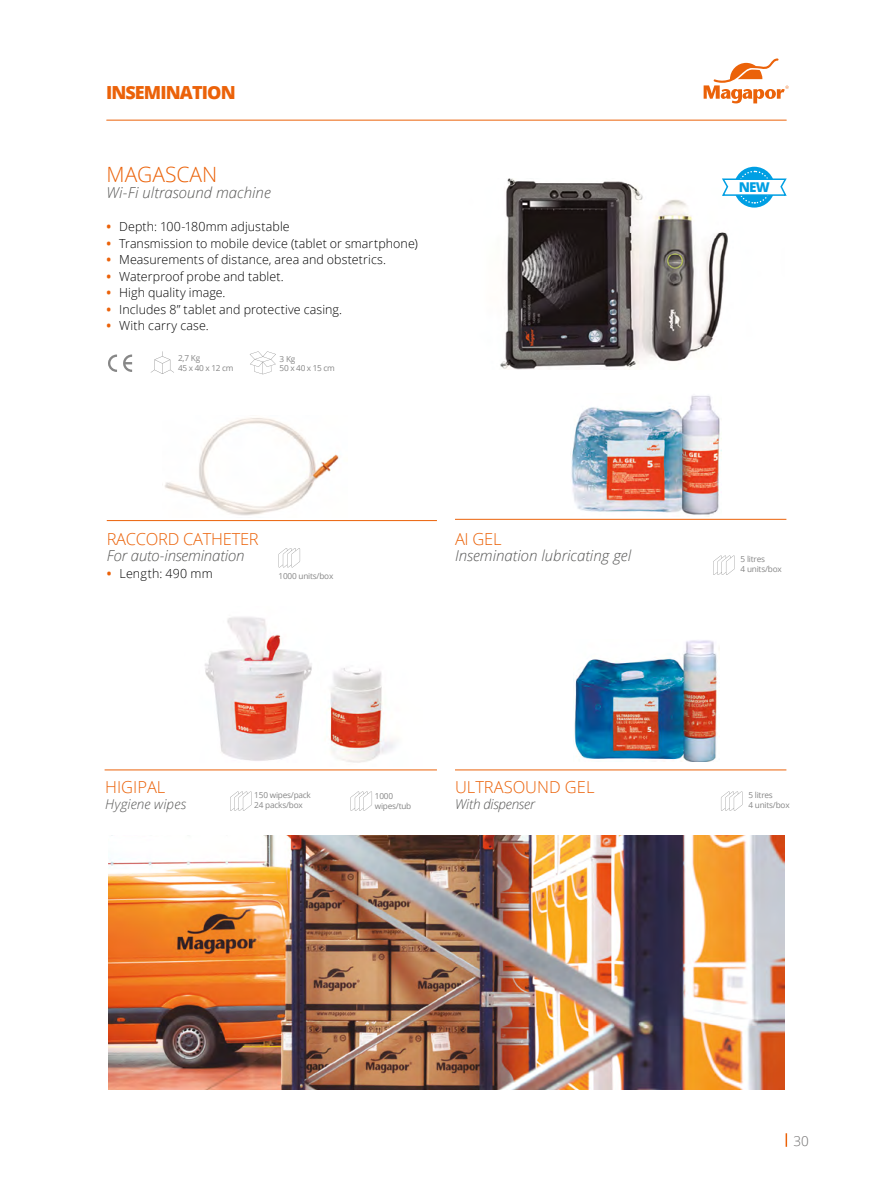
<style>
.page{position:relative;width:893px;height:1200px;background:#fff}
.page>*{position:absolute;margin:0;border:0;box-sizing:border-box;transform-origin:0 0}
.t1{font:300 21px "Open Sans";color:#eb6209}
.t2{font:800 18px "Open Sans";letter-spacing:-.05em;color:#eb6209}
.t3{font:300 16.5px "Open Sans";color:#eb6209}
.t4{font:italic 300 15px "Open Sans";color:#575756}
.t5{font:italic 300 13.5px "Open Sans";letter-spacing:-.01em;color:#575756}
.t6{font:800 13.5px "Open Sans";color:#009fe3}
.t7{font:300 13.5px "Open Sans";color:#706f6f}
.t8{font:300 12.45px "Open Sans";letter-spacing:.005em;color:#000}
.t9{font:8.25px/9.9px "Open Sans";letter-spacing:-.025em;color:#878787}
.s1{font-weight:700;color:#eb6209}
</style>
<div class="page">
<hr style="left:107px;top:120px;width:679px;height:1px;background:#eb6209">
<svg style="left:704px;top:58px;width:85px;height:45px"></svg>
<svg style="left:786px;top:1133px;width:1px;height:13px"></svg>
<img style="left:571px;top:395px;width:150px;height:120px">
<img style="left:574px;top:640px;width:145px;height:121px">
<img style="left:205px;top:617px;width:107px;height:144px">
<img style="left:164px;top:418px;width:175px;height:98px">
<hr style="left:105px;top:769px;width:332px;height:1px;background:#eb6209">
<hr style="left:455px;top:519px;width:331px;height:1px;background:#eb6209">
<hr style="left:455px;top:769px;width:331px;height:1px;background:#eb6209">
<hr style="left:107px;top:520px;width:330px;height:1px;background:#eb6209">
<img style="left:328px;top:668px;width:67px;height:95px">
<img style="left:500px;top:178px;width:266px;height:191px">
<img style="left:108px;top:835px;width:677px;height:254px">
<svg style="left:230px;top:791px;width:22px;height:19px"></svg>
<svg style="left:713px;top:555px;width:22px;height:20px"></svg>
<svg style="left:721px;top:791px;width:21px;height:19px"></svg>
<svg style="left:350px;top:791px;width:22px;height:19px"></svg>
<svg style="left:279px;top:548px;width:21px;height:19px"></svg>
<div style="left:734px;top:167px;width:41px;height:40px;background:#009fe3;border-radius:50%"></div>
<svg style="left:721px;top:170px;width:66px;height:34px"></svg>
<svg style="left:108px;top:354px;width:9px;height:18px"></svg>
<svg style="left:123px;top:354px;width:9px;height:18px"></svg>
<svg style="left:250px;top:351px;width:26px;height:23px"></svg>
<svg style="left:151px;top:351px;width:23px;height:23px"></svg>
<h2 class="t2" style="left:106px;top:79px;width:131px">INSEMINATION</h2>
<h1 class="t1" style="left:107px;top:159px;width:112px">MAGASCAN</h1>
<p class="t4" style="left:107px;top:182px;width:166px">Wi-Fi ultrasound machine</p>
<p class="t8" style="left:107px;top:218px;width:185px"><span class="s1">•</span> Depth: 100-180mm adjustable</p>
<p class="t8" style="left:107px;top:234px;width:313px"><span class="s1">•</span> Transmission to mobile device (tablet or smartphone)</p>
<p class="t8" style="left:107px;top:251px;width:281px"><span class="s1">•</span> Measurements of distance, area and obstetrics.</p>
<p class="t8" style="left:107px;top:267px;width:179px"><span class="s1">•</span> Waterproof probe and tablet.</p>
<p class="t8" style="left:107px;top:284px;width:120px"><span class="s1">•</span> High quality image.</p>
<p class="t8" style="left:107px;top:300px;width:237px"><span class="s1">•</span> Includes 8” tablet and protective casing.</p>
<p class="t8" style="left:107px;top:317px;width:104px"><span class="s1">•</span> With carry case.</p>
<p class="t9" style="left:178px;top:353px;width:57px">2,7 Kg<br>45 x 40 x 12 cm</p>
<p class="t9" style="left:280px;top:353px;width:57px">3 Kg<br>50 x 40 x 15 cm</p>
<h3 class="t3" style="left:107px;top:527px;width:153px">RACCORD CATHETER</h3>
<p class="t4" style="left:107px;top:545px;width:139px">For auto-insemination</p>
<p class="t8" style="left:107px;top:564px;width:107px"><span class="s1">•</span> Length: 490 mm</p>
<p class="t9" style="left:279px;top:570px;width:56px">1000 units/box</p>
<h3 class="t3" style="left:455px;top:527px;width:48px">AI GEL</h3>
<p class="t4" style="left:455px;top:545px;width:178px">Insemination lubricating gel</p>
<h3 class="t3" style="left:105px;top:775px;width:62px">HIGIPAL</h3>
<p class="t5" style="left:105px;top:794px;width:82px">Hygiene wipes</p>
<p class="t9" style="left:254px;top:789px;width:58px">150 wipes/pack<br>24 packs/box</p>
<p class="t9" style="left:375px;top:791px;width:38px">1000 wipes/tub</p>
<h3 class="t3" style="left:455px;top:775px;width:141px">ULTRASOUND GEL</h3>
<p class="t5" style="left:455px;top:794px;width:81px">With dispenser</p>
<p class="t6" style="left:739px;top:177px;width:33px">NEW</p>
<p class="t9" style="left:741px;top:553px;width:43px">5 litres<br>4 units/box</p>
<p class="t9" style="left:748px;top:789px;width:43px">5 litres<br>4 units/box</p>
<p class="t7" style="left:793px;top:1131px;width:17px">30</p>
</div>
